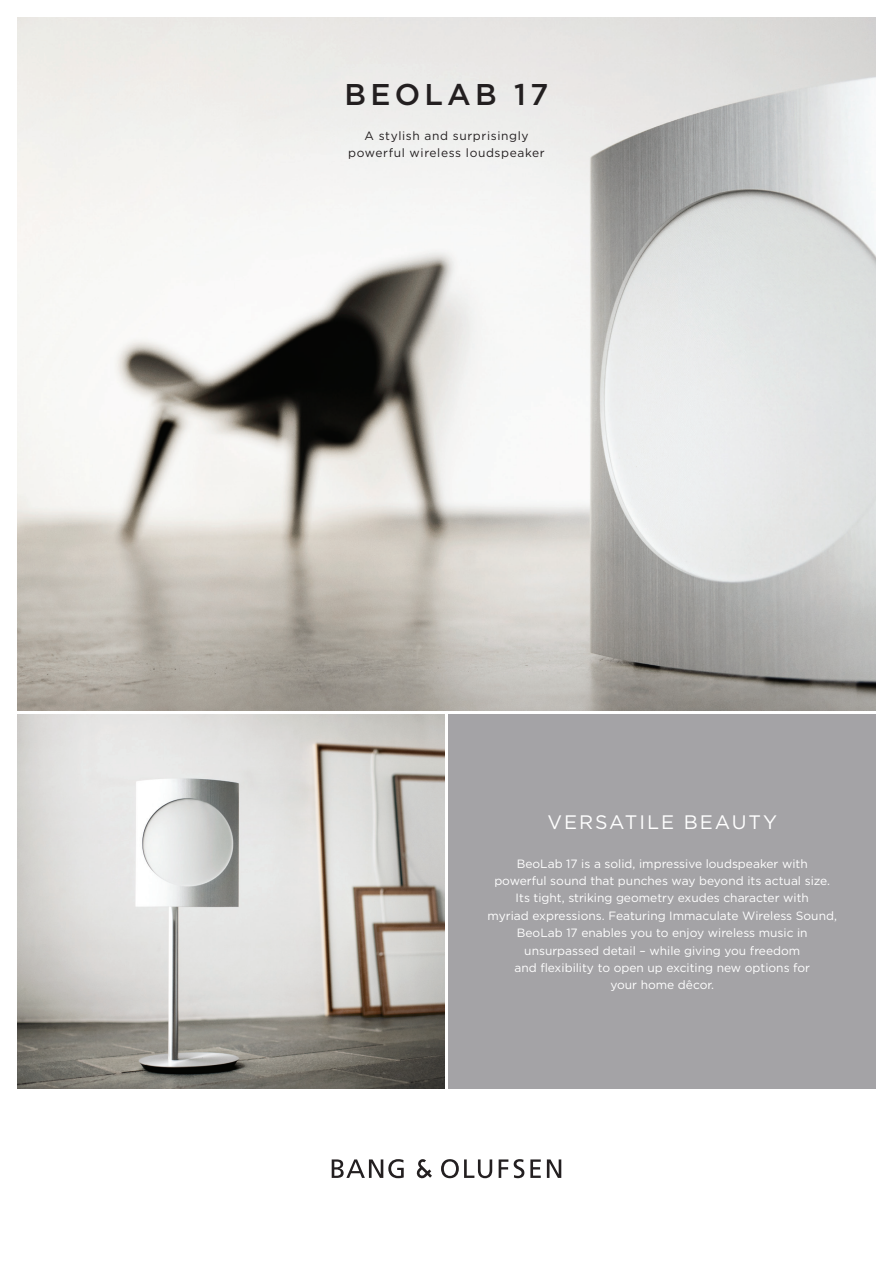
<style>
.page{position:relative;width:893px;height:1263px;background:#fff}
.page>*{position:absolute;margin:0;border:0;box-sizing:border-box;transform-origin:0 0}
.t1{font:500 30px "Gotham";letter-spacing:.14em;color:#231f20}
.t2{font:19.5px "Gotham";letter-spacing:.1em;color:#fff}
.t3{font:12px/17.4px "Gotham";color:#fff;text-align:center}
.t4{font:12px/17.4px "Gotham";letter-spacing:.05em;color:#231f20;text-align:center}
</style>
<div class="page">
<img style="left:17px;top:17px;width:859px;height:693px">
<img style="left:17px;top:714px;width:427px;height:375px">
<div style="left:449px;top:714px;width:427px;height:375px;background:#a4a3a6"></div>
<svg style="left:332px;top:1159px;width:72px;height:19px"></svg>
<svg style="left:441px;top:1159px;width:51px;height:19px"></svg>
<svg style="left:499px;top:1159px;width:9px;height:19px"></svg>
<svg style="left:514px;top:1159px;width:10px;height:19px"></svg>
<svg style="left:530px;top:1159px;width:11px;height:19px"></svg>
<svg style="left:547px;top:1159px;width:14px;height:19px"></svg>
<svg style="left:416px;top:1159px;width:16px;height:19px"></svg>
<h1 class="t1" style="left:344px;top:75px;width:205px">BEOLAB 17</h1>
<p class="t4" style="left:348px;top:126px;width:198px">A stylish and surprisingly powerful wireless loudspeaker</p>
<h2 class="t2" style="left:547px;top:810px;width:231px">VERSATILE BEAUTY</h2>
<p class="t3" style="left:488px;top:854px;width:351px">BeoLab 17 is a solid, impressive loudspeaker with<br>powerful sound that punches way beyond its actual size.<br>Its tight, striking geometry exudes character with<br>myriad expressions. Featuring Immaculate Wireless Sound, BeoLab 17 enables you to enjoy wireless music in unsurpassed detail – while giving you freedom<br>and flexibility to open up exciting new options for<br>your home dêcor.</p>
</div>
